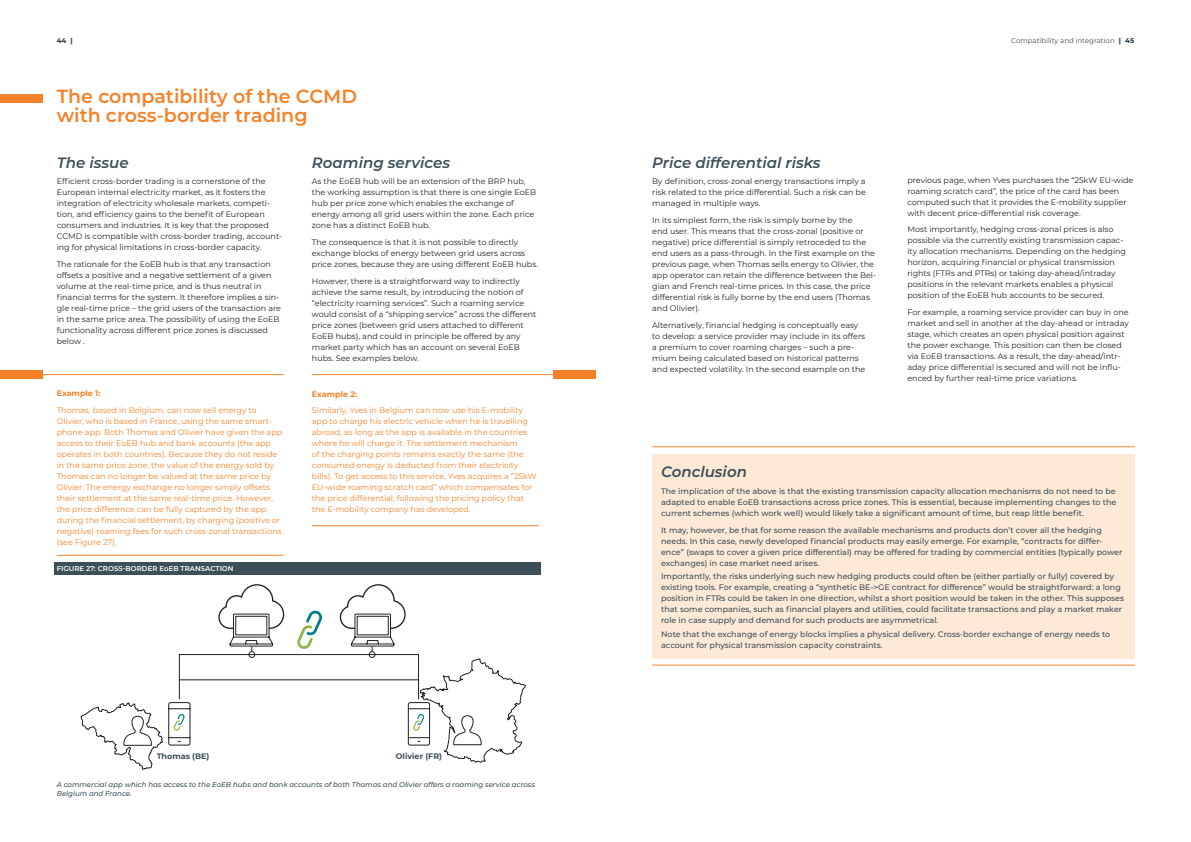
<style>
.page{position:relative;width:1191px;height:842px;background:#fff}
.page>*{position:absolute;margin:0;border:0;box-sizing:border-box;transform-origin:0 0}
.t1{font:600 19px/19px "Montserrat";color:#f58229}
.t2{font:italic 600 15px "Montserrat";color:#3d4f59}
.t3{font:8px/11px "Montserrat";color:#231f20}
.t4{font:500 8px/11px "Montserrat";color:#3d4f59}
.t5{font:8px/11px "Montserrat";color:#f58229}
.t6{font:700 8px "Montserrat";color:#3d4f59}
.t7{font:700 8px "Montserrat";color:#f58229}
.t8{font:italic 500 7px/8.4px "Montserrat";color:#3d4f59}
.t9{font:600 7px "Montserrat";color:#fff}
.t10{font:7px "Montserrat";color:#3d4f59}
.t11{font:800 7px "Montserrat";color:#3d4f59}
.s1{font-weight:800}
</style>
<div class="page">
<div style="left:55px;top:562px;width:486px;height:13px;background:#3d4f59"></div>
<div style="left:179px;top:654px;width:240px;height:46px;border:1px solid #231f20"></div>
<hr style="left:179px;top:679px;width:240px;height:1px;background:#231f20">
<svg style="left:80px;top:679px;width:111px;height:91px"></svg>
<svg style="left:297px;top:610px;width:25px;height:39px"></svg>
<div style="left:248px;top:651px;width:7px;height:7px;border:1px solid #231f20;border-radius:50%"></div>
<svg style="left:218px;top:584px;width:66px;height:68px"></svg>
<hr style="left:28px;top:374px;width:255px;height:1px;background:#f58229">
<hr style="left:312px;top:374px;width:265px;height:1px;background:#f58229">
<hr style="left:57px;top:555px;width:226px;height:1px;background:#f58229">
<hr style="left:312px;top:525px;width:227px;height:1px;background:#f58229">
<div style="left:0;top:370px;width:43px;height:9px;background:#f58229"></div>
<div style="left:553px;top:370px;width:42px;height:9px;background:#f58229"></div>
<div style="left:0;top:94px;width:43px;height:9px;background:#f58229"></div>
<svg style="left:340px;top:584px;width:186px;height:179px"></svg>
<hr style="left:652px;top:446px;width:482px;height:1px;background:#f58229">
<hr style="left:652px;top:665px;width:482px;height:1px;background:#f58229">
<div style="left:652px;top:454px;width:482px;height:204px;background:#fee9d6"></div>
<p class="t11" style="left:57px;top:35px;width:18px">44 |</p>
<p class="t10" style="left:1011px;top:35px;width:125px">Compatibility and integration <span class="s1">| 45</span></p>
<h1 class="t1" style="left:57px;top:86px;width:302px">The compatibility of the CCMD with cross-border trading</h1>
<h2 class="t2" style="left:57px;top:152px;width:74px">The issue</h2>
<p class="t3" style="left:57px;top:176px;width:227px">Efficient cross-border trading is a cornerstone of the European internal electricity market, as it fosters the integration of electricity wholesale markets, competi&shy;tion, and efficiency gains to the benefit of European consumers and industries. It is key that the proposed CCMD is compatible with cross-border trading, account&shy;ing for physical limitations in cross-border capacity.</p>
<p class="t3" style="left:57px;top:258px;width:226px">The rationale for the EoEB hub is that any transaction offsets a positive and a negative settlement of a given volume at the real-time price, and is thus neutral in financial terms for the system. It therefore implies a sin&shy;gle real-time price – the grid users of the transaction are in the same price area. The possibility of using the EoEB functionality across different price zones is discussed below .</p>
<p class="t7" style="left:57px;top:387px;width:45px">Example 1:</p>
<p class="t5" style="left:57px;top:404px;width:227px">Thomas, based in Belgium, can now sell energy to Olivier, who is based in France, using the same smart&shy;phone app. Both Thomas and Olivier have given the app access to their EoEB hub and bank accounts (the app operates in both countries). Because they do not reside in the same price zone, the value of the energy sold by Thomas can no longer be valued at the same price by Olivier. The energy exchange no longer simply offsets their settlement at the same real-time price. However, the price difference can be fully captured by the app during the financial settlement, by charging (positive or negative) roaming fees for such cross-zonal transactions (see Figure 27).</p>
<p class="t9" style="left:57px;top:563px;width:178px">FIGURE 27: CROSS-BORDER EoEB TRANSACTION</p>
<h2 class="t2" style="left:312px;top:152px;width:140px">Roaming services</h2>
<p class="t3" style="left:312px;top:176px;width:226px">As the EoEB hub will be an extension of the BRP hub, the working assumption is that there is one single EoEB hub per price zone which enables the exchange of energy among all grid users within the zone. Each price zone has a distinct EoEB hub.</p>
<p class="t3" style="left:312px;top:236px;width:227px">The consequence is that it is not possible to directly exchange blocks of energy between grid users across price zones, because they are using different EoEB hubs.</p>
<p class="t3" style="left:312px;top:275px;width:226px">However, there is a straightforward way to indirectly achieve the same result, by introducing the notion of “electricity roaming services”. Such a roaming service would consist of a “shipping service” across the different price zones (between grid users attached to different EoEB hubs), and could in principle be offered by any market party which has an account on several EoEB hubs. See examples below.</p>
<p class="t7" style="left:312px;top:388px;width:47px">Example 2:</p>
<p class="t5" style="left:312px;top:405px;width:226px">Similarly, Yves in Belgium can now use his E-mobility app to charge his electric vehicle when he is travelling abroad, as long as the app is available in the countries where he will charge it. The settlement mechanism<br>of the charging points remains exactly the same (the consumed energy is deducted from their electricity bills). To get access to this service, Yves acquires a “25kW EU-wide roaming scratch card” which compensates for the price differential, following the pricing policy that the E-mobility company has developed.</p>
<p class="t6" style="left:157px;top:750px;width:54px">Thomas (BE)</p>
<p class="t6" style="left:396px;top:750px;width:48px">Olivier (FR)</p>
<p class="t8" style="left:57px;top:780px;width:480px">A commercial app which has access to the EoEB hubs and bank accounts of both Thomas and Olivier offers a roaming service across<br>Belgium and France.</p>
<h2 class="t2" style="left:652px;top:152px;width:170px">Price differential risks</h2>
<p class="t3" style="left:652px;top:176px;width:215px;text-align:justify">By definition, cross-zonal energy transactions imply a risk related to the price differential. Such a risk can be managed in multiple ways.</p>
<p class="t3" style="left:652px;top:214px;width:225px">In its simplest form, the risk is simply borne by the<br>end user. This means that the cross-zonal (positive or negative) price differential is simply retroceded to the end users as a pass-through. In the first example on the previous page, when Thomas sells energy to Olivier, the app operator can retain the difference between the Bel&shy;gian and French real-time prices. In this case, the price differential risk is fully borne by the end users (Thomas and Olivier).</p>
<p class="t3" style="left:652px;top:319px;width:215px">Alternatively, financial hedging is conceptually easy to develop: a service provider may include in its offers a premium to cover roaming charges – such a pre&shy;mium being calculated based on historical patterns and expected volatility. In the second example on the</p>
<p class="t3" style="left:907px;top:174px;width:227px">previous page, when Yves purchases the “25kW EU-wide roaming scratch card”, the price of the card has been computed such that it provides the E-mobility supplier with decent price-differential risk coverage.</p>
<p class="t3" style="left:907px;top:224px;width:220px">Most importantly, hedging cross-zonal prices is also possible via the currently existing transmission capac&shy;ity allocation mechanisms. Depending on the hedging horizon, acquiring financial or physical transmission rights (FTRs and PTRs) or taking day-ahead/intraday positions in the relevant markets enables a physical position of the EoEB hub accounts to be secured.</p>
<p class="t3" style="left:907px;top:306px;width:223px">For example, a roaming service provider can buy in one market and sell in another at the day-ahead or intraday stage, which creates an open physical position against the power exchange. This position can then be closed via EoEB transactions. As a result, the day-ahead/intr&shy;aday price differential is secured and will not be influ&shy;enced by further real-time price variations.</p>
<h2 class="t2" style="left:661px;top:461px;width:87px">Conclusion</h2>
<p class="t4" style="left:661px;top:485px;width:457px;text-align:justify">The implication of the above is that the existing transmission capacity allocation mechanisms do not need to be adapted to enable EoEB transactions across price zones. This is essential, because implementing changes to the current schemes (which work well) would likely take a significant amount of time, but reap little benefit.</p>
<p class="t4" style="left:661px;top:524px;width:463px">It may, however, be that for some reason the available mechanisms and products don’t cover all the hedging needs. In this case, newly developed financial products may easily emerge. For example, “contracts for differ&shy;ence” (swaps to cover a given price differential) may be offered for trading by commercial entities (typically power exchanges) in case market need arises.</p>
<p class="t4" style="left:661px;top:571px;width:464px">Importantly, the risks underlying such new hedging products could often be (either partially or fully) covered by existing tools. For example, creating a “synthetic BE-&gt;GE contract for difference” would be straightforward: a long position in FTRs could be taken in one direction, whilst a short position would be taken in the other. This supposes that some companies, such as financial players and utilities, could facilitate transactions and play a market maker role in case supply and demand for such products are asymmetrical.</p>
<p class="t4" style="left:661px;top:629px;width:451px">Note that the exchange of energy blocks implies a physical delivery. Cross-border exchange of energy needs to account for physical transmission capacity constraints.</p>
</div>
